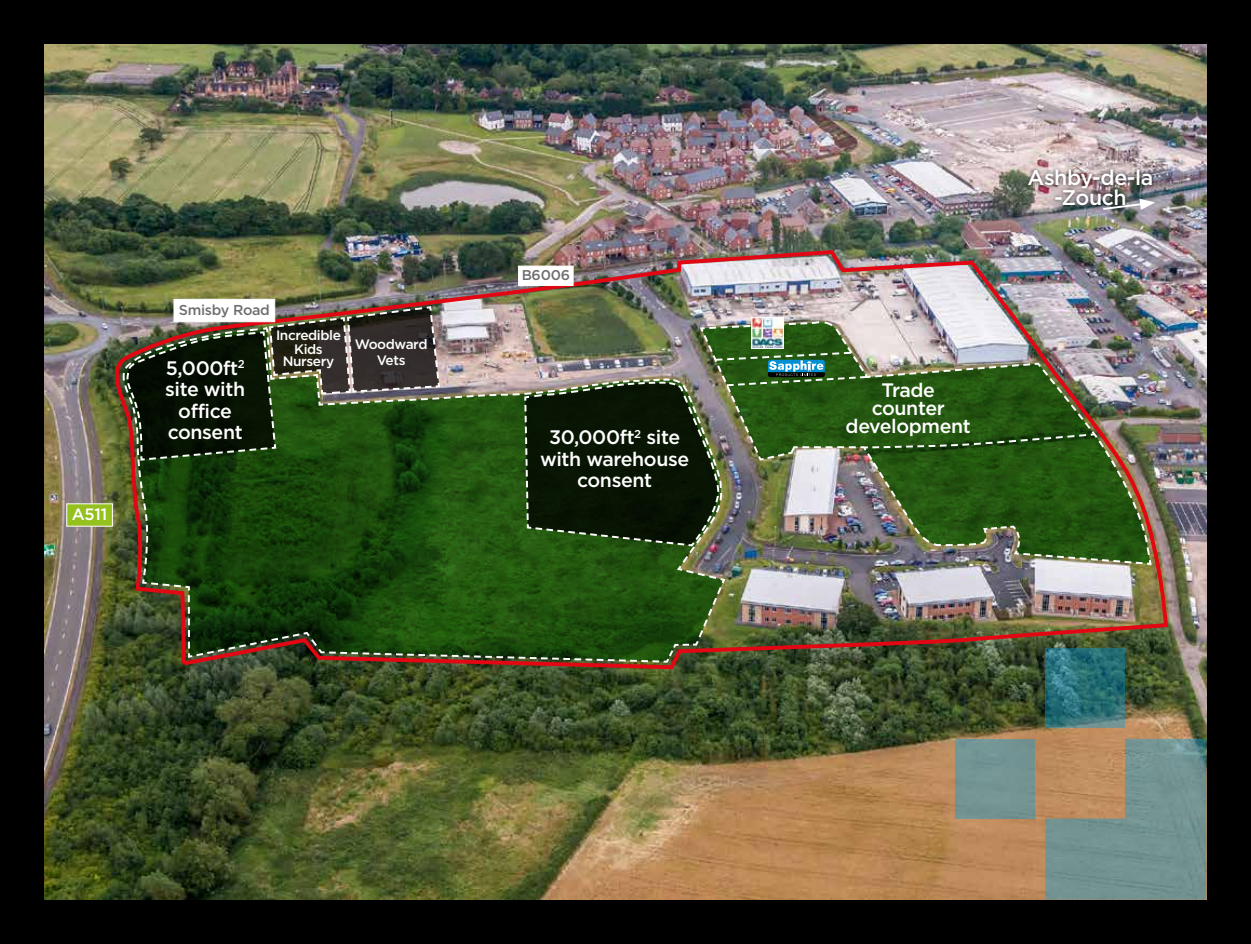
<style>
.page{position:relative;width:1251px;height:944px;background:#fff}
.page>*{position:absolute;margin:0;border:0;box-sizing:border-box;transform-origin:0 0}
.t1{font:500 21.38px/20.2px "Gotham";letter-spacing:-.02em;color:#fff;text-align:center}
.t2{font:500 19.57px/21.4px "Gotham";letter-spacing:-.02em;color:#fff;text-align:center}
.t3{font:500 16.43px "Gotham";color:#fff}
.t4{font:500 14.4px "Gotham";letter-spacing:-.02em;color:#706f6f}
.t5{font:500 14.17px "Gotham";letter-spacing:-.02em;color:#706f6f}
.t6{font:500 13.72px/15.5px "Gotham";letter-spacing:-.03em;color:#fff;text-align:center}
</style>
<div class="page">
<div style="left:0;top:0;width:1250px;height:944px;background:#000"></div>
<img style="left:45px;top:45px;width:1160px;height:854px">
<div style="left:1023px;top:165px;width:132px;height:45px;background:#000;opacity:.75"></div>
<svg style="left:66px;top:503px;width:41px;height:24px"></svg>
<svg style="left:1100px;top:199px;width:55px;height:12px"></svg>
<img style="left:107px;top:248px;width:1062px;height:423px">
<svg style="left:517px;top:265px;width:56px;height:21px"></svg>
<svg style="left:1045px;top:739px;width:160px;height:161px;background:#859084"></svg>
<div style="left:955px;top:739px;width:79px;height:79px;background:#739493"></div>
<svg style="left:1045px;top:663px;width:79px;height:65px;background:#2e7278"></svg>
<img style="left:122px;top:298px;width:1029px;height:365px">
<p class="t3" style="left:72px;top:505px;width:37px">A511</p>
<p class="t4" style="left:179px;top:302px;width:93px">Smisby Road</p>
<p class="t2" style="left:165px;top:357px;width:81px">5,000ft<sup>2 </sup>site with office consent</p>
<p class="t6" style="left:276px;top:328px;width:66px;line-height:13.7px">Incredible<br>Kids</p>
<p class="t6" style="left:283px;top:353px;width:53px">Nursery</p>
<p class="t6" style="left:355px;top:336px;width:74px">Woodward<br>Vets</p>
<p class="t5" style="left:521px;top:267px;width:50px">B6006</p>
<p class="t2" style="left:540px;top:426px;width:151px">30,000ft<sup>2</sup> site with warehouse consent</p>
<p class="t1" style="left:1027px;top:167px;width:127px">Ashby-de-la -Zouch</p>
<p class="t2" style="left:845px;top:381px;width:127px;line-height:18px">Trade counter development</p>
</div>
